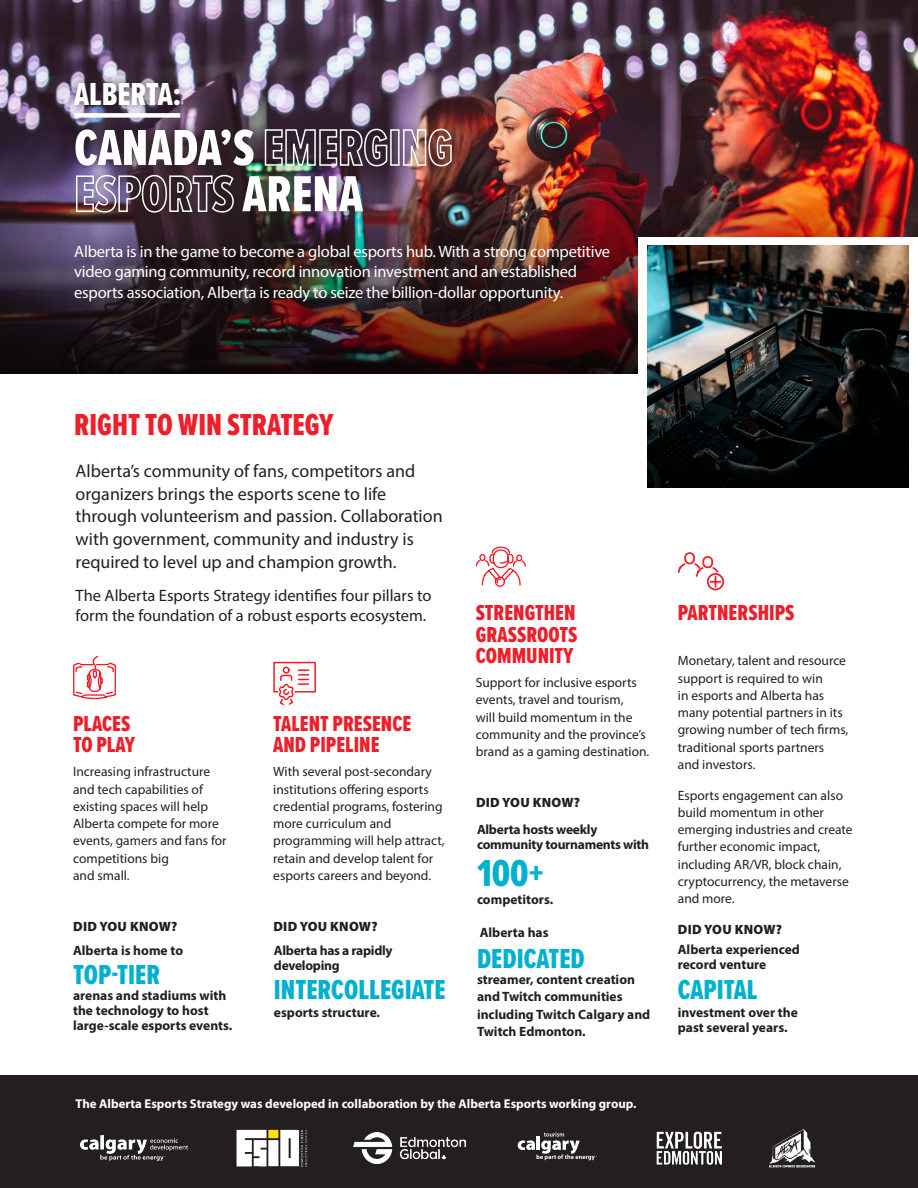
<style>
.page{position:relative;width:918px;height:1188px;background:#fff}
.page>*{position:absolute;margin:0;border:0;box-sizing:border-box;transform-origin:0 0}
.t1{font:52.5px/46.2px "Proxima Nova Ex Cn Extrabld";color:#fff}
.t2{font:39px "Proxima Nova Ex Cn Extrabld";color:#00b1cf}
.t3{font:33px "Proxima Nova Ex Cn Extrabld";color:#fff}
.t4{font:31.5px "Proxima Nova Ex Cn Extrabld";color:#ee1f2a}
.t5{font:28.5px "Proxima Nova Ex Cn Extrabld";color:#00b1cf}
.t6{font:22.5px/21.6px "Proxima Nova Ex Cn Extrabld";color:#ee1f2a}
.t7{font:18px/22.8px "Myriad Pro";color:#231f20}
.t8{font:16.5px/20.2px "Myriad Pro";letter-spacing:-.015em;color:#fff}
.t9{font:16.5px/19.8px "Myriad Pro";color:#231f20}
.t10{font:13.5px/17.2px "Myriad Pro";color:#231f20}
.t11{font:700 13.5px/15px "Myriad Pro";color:#231f20}
.t12{font:700 13.5px/15px "Myriad Pro";letter-spacing:-.02em;color:#231f20}
.t13{font:900 13.5px "Myriad Pro";letter-spacing:.02em;color:#231f20}
.t14{font:700 12.75px "Myriad Pro";color:#fff}
</style>
<div class="page">
<div style="left:0;top:1076px;width:918px;height:112px;background:#231f20"></div>
<img style="left:0;top:0;width:918px;height:187px">
<img style="left:0;top:187px;width:918px;height:186px">
<div style="left:66px;top:73px;width:395px;height:149px;background:#231f20;opacity:.75"></div>
<img style="left:80px;top:1135px;width:108px;height:26px">
<img style="left:236px;top:1129px;width:72px;height:38px">
<img style="left:354px;top:1133px;width:112px;height:30px">
<svg style="left:518px;top:1132px;width:79px;height:28px"></svg>
<img style="left:656px;top:1131px;width:65px;height:34px">
<img style="left:769px;top:1129px;width:47px;height:39px">
<div style="left:74px;top:113px;width:106px;height:5px;background:#fff"></div>
<svg style="left:475px;top:546px;width:51px;height:41px"></svg>
<svg style="left:677px;top:552px;width:48px;height:39px"></svg>
<div style="left:639px;top:237px;width:279px;height:264px;background:#fff"></div>
<img style="left:647px;top:246px;width:262px;height:241px">
<svg style="left:73px;top:656px;width:43px;height:44px"></svg>
<svg style="left:273px;top:661px;width:43px;height:45px"></svg>
<p class="t3" style="left:74px;top:70px;width:108px">ALBERTA:</p>
<p class="t1" style="left:74px;top:124px;width:380px">CANADA’S EMERGING<br>ESPORTS ARENA</p>
<p class="t8" style="left:74px;top:241px;width:537px">Alberta is in the game to become a global esports hub. With a strong competitive video gaming community, record innovation investment and an established esports association, Alberta is ready to seize the billion-dollar opportunity.</p>
<p class="t4" style="left:74px;top:401px;width:261px">RIGHT TO WIN STRATEGY</p>
<p class="t7" style="left:76px;top:459px;width:369px">Alberta’s community of fans, competitors and organizers brings the esports scene to life through volunteerism and passion. Collaboration with government, community and industry is required to level up and champion growth.</p>
<p class="t9" style="left:76px;top:586px;width:357px">The Alberta Esports Strategy identifies four pillars to form the foundation of a robust esports ecosystem.</p>
<p class="t6" style="left:73px;top:712px;width:64px">PLACES<br>TO PLAY</p>
<p class="t10" style="left:73px;top:763px;width:155px">Increasing infrastructure and tech capabilities of existing spaces will help<br>Alberta compete for more events, gamers and fans for competitions big<br>and small.</p>
<p class="t13" style="left:73px;top:917px;width:106px">DID YOU KNOW?</p>
<p class="t5" style="left:73px;top:954px;width:89px">TOP-TIER</p>
<p class="t11" style="left:73px;top:943px;width:112px">Alberta is home to</p>
<p class="t11" style="left:73px;top:988px;width:161px">arenas and stadiums with the technology to host large-scale esports events.</p>
<p class="t6" style="left:273px;top:712px;width:139px">TALENT PRESENCE<br>AND PIPELINE</p>
<p class="t10" style="left:273px;top:763px;width:173px">With several post-secondary institutions offering esports credential programs, fostering more curriculum and programming will help attract, retain and develop talent for esports careers and beyond.</p>
<p class="t13" style="left:273px;top:917px;width:106px">DID YOU KNOW?</p>
<p class="t12" style="left:274px;top:943px;width:120px;line-height:14.2px">Alberta has a rapidly developing</p>
<p class="t11" style="left:274px;top:1004px;width:108px">esports structure.</p>
<p class="t5" style="left:274px;top:969px;width:173px">INTERCOLLEGIATE</p>
<p class="t6" style="left:476px;top:601px;width:103px;text-align:justify">STRENGTHEN GRASSROOTS COMMUNITY</p>
<p class="t10" style="left:476px;top:674px;width:175px">Support for inclusive esports events, travel and tourism,<br>will build momentum in the community and the province’s brand as a gaming destination.</p>
<p class="t13" style="left:476px;top:794px;width:106px">DID YOU KNOW?</p>
<p class="t12" style="left:477px;top:821px;width:174px">Alberta hosts weekly community tournaments with</p>
<p class="t2" style="left:477px;top:845px;width:68px">100+</p>
<p class="t11" style="left:477px;top:892px;width:78px">competitors.</p>
<p class="t11" style="left:480px;top:924px;width:70px">Alberta has</p>
<p class="t11" style="left:477px;top:971px;width:175px;line-height:17.2px">streamer, content creation and Twitch communities including Twitch Calgary and<br>Twitch Edmonton.</p>
<p class="t5" style="left:477px;top:937px;width:109px">DEDICATED</p>
<p class="t14" style="left:76px;top:1095px;width:562px">The Alberta Esports Strategy was developed in collaboration by the Alberta Esports working group.</p>
<p class="t6" style="left:678px;top:601px;width:118px">PARTNERSHIPS</p>
<p class="t10" style="left:678px;top:652px;width:172px">Monetary, talent and resource support is required to win<br>in esports and Alberta has many potential partners in its growing number of tech firms, traditional sports partners and investors.</p>
<p class="t10" style="left:678px;top:786px;width:176px">Esports engagement can also build momentum in other emerging industries and create further economic impact, including AR/VR, block chain, cryptocurrency, the metaverse and more.</p>
<p class="t13" style="left:678px;top:920px;width:106px">DID YOU KNOW?</p>
<p class="t11" style="left:678px;top:941px;width:124px">Alberta experienced record venture</p>
<p class="t11" style="left:678px;top:1005px;width:122px">investment over the past several years.</p>
<p class="t5" style="left:678px;top:969px;width:81px">CAPITAL</p>
</div>
